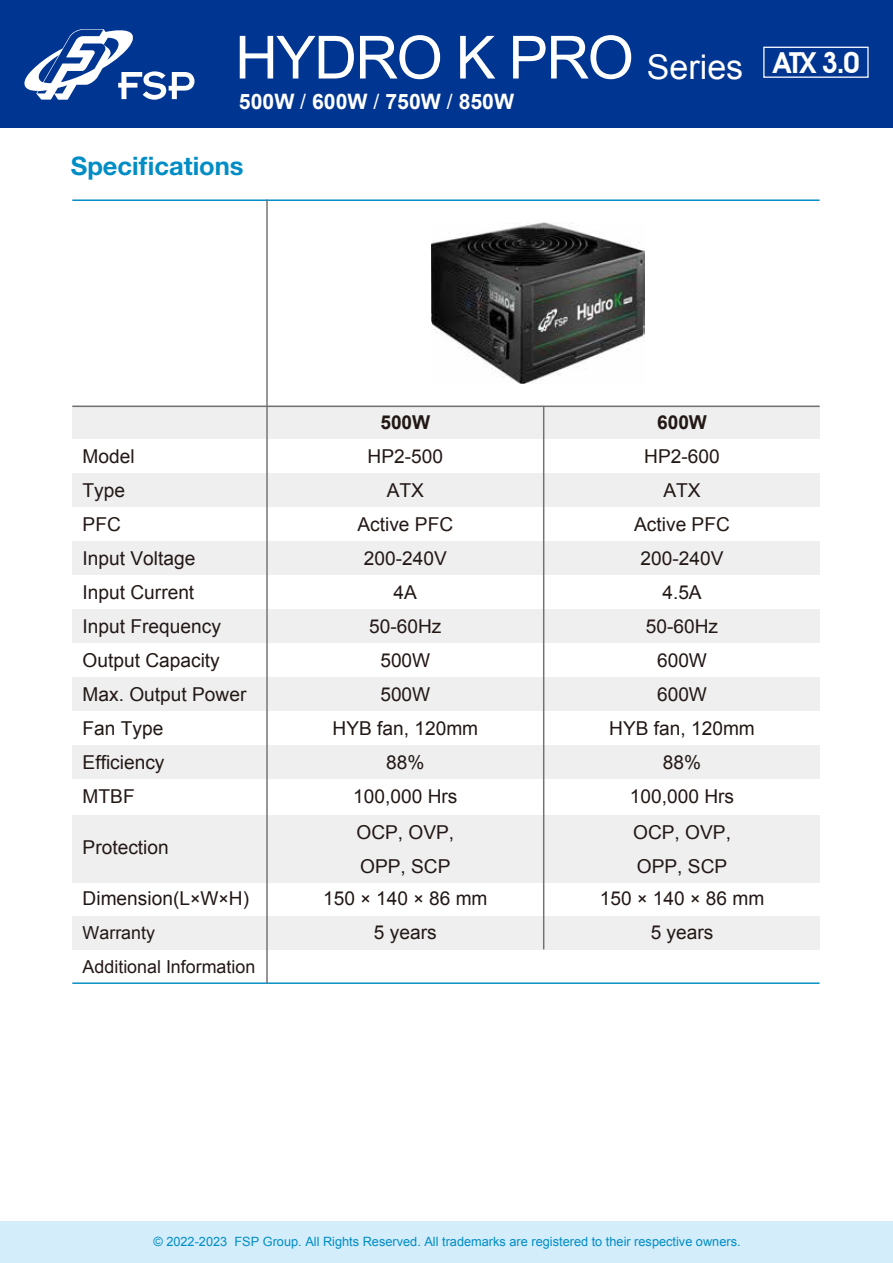
<style>
.page{position:relative;width:893px;height:1263px;background:#fff}
.page>*{position:absolute;margin:0;border:0;box-sizing:border-box;transform-origin:0 0}
.t1{font:59.55px "Arial";letter-spacing:-.03em;color:#fff}
.t2{font:700 25.5px "Helvetica Neue LT Pro";color:#008dc5}
.t3{font:700 21.3px "Arial";color:#fff}
.t4{font:19.2px/34px "Arial";color:#221815;text-align:center}
.t5{font:700 19.2px "Arial";color:#221815}
.t6{font:17.85px/34px "Arial";color:#221815}
.t7{font:12.75px "Arial";color:#008dc5}
.s1{font-size:34.05px}
.s2{font-family:"Avant Garde IT Cby BT";font-weight:600;font-size:28.95px}
.s3{font-weight:400}
.s4{font-size:17.85px}
</style>
<div class="page">
<div style="left:72px;top:405px;width:748px;height:34px;background:#efefef"></div>
<div style="left:72px;top:473px;width:748px;height:34px;background:#efefef"></div>
<div style="left:72px;top:541px;width:748px;height:34px;background:#efefef"></div>
<div style="left:72px;top:609px;width:748px;height:34px;background:#efefef"></div>
<div style="left:72px;top:677px;width:748px;height:34px;background:#efefef"></div>
<div style="left:72px;top:745px;width:748px;height:34px;background:#efefef"></div>
<div style="left:72px;top:815px;width:748px;height:34px;background:#efefef"></div>
<div style="left:72px;top:849px;width:748px;height:33px;background:#efefef"></div>
<div style="left:72px;top:916px;width:748px;height:33px;background:#efefef"></div>
<hr style="left:72px;top:982px;width:748px;height:2px;background:#008dc5">
<hr style="left:72px;top:199px;width:748px;height:2px;background:#008dc5">
<hr style="left:72px;top:406px;width:748px;height:1px;background:#727171">
<hr style="left:266px;top:199px;width:2px;height:784px;background:#727171">
<hr style="left:543px;top:406px;width:1px;height:543px;background:#727171">
<img style="left:432px;top:223px;width:212px;height:161px">
<div style="left:0;top:1px;width:893px;height:127px;background:#003591"></div>
<div style="left:0;top:1221px;width:893px;height:42px;background:#d3edfb"></div>
<svg style="left:24px;top:29px;width:170px;height:71px"></svg>
<div style="left:763px;top:47px;width:106px;height:31px;border:1px solid #fff"></div>
<h1 class="t1" style="left:235px;top:19px;width:626px">HYDRO K PRO <span class="s1">Series</span> <span class="s2">ATX 3.0</span></h1>
<p class="t3" style="left:239px;top:87px;width:277px">500W <span class="s3">/</span> 600W <span class="s3">/</span> 750W <span class="s3">/</span> 850W</p>
<h2 class="t2" style="left:71px;top:150px;width:174px">Specifications</h2>
<p class="t4" style="left:83px;top:439px;width:165px;text-align:left">Model<br>Type<br>PFC<br>Input Voltage<br>Input Current<br>Input Frequency<br>Output Capacity<br>Max. Output Power<br>Fan Type<br>Efficiency<br>MTBF</p>
<p class="t4" style="left:83px;top:830px;width:88px">Protection</p>
<p class="t4" style="left:83px;top:881px;width:168px">Dimension(L<span class="s4">×</span>W<span class="s4">×</span>H)</p>
<p class="t6" style="left:83px;top:916px;width:174px">Warranty<br>Additional Information</p>
<p class="t5" style="left:380px;top:409px;width:51px">500W</p>
<p class="t4" style="left:332px;top:439px;width:147px">HP2-500<br>ATX<br>Active PFC<br>200-240V<br>4A<br>50-60Hz<br>500W<br>500W<br>HYB fan, 120mm<br>88%<br>100,000 Hrs</p>
<p class="t4" style="left:356px;top:815px;width:99px;text-align:left">OCP, OVP,<br>OPP, SCP</p>
<p class="t4" style="left:323px;top:881px;width:166px">150 <span class="s4">×</span> 140 <span class="s4">×</span> 86 mm<br>5 years</p>
<p class="t5" style="left:657px;top:409px;width:51px">600W</p>
<p class="t4" style="left:609px;top:439px;width:147px">HP2-600<br>ATX<br>Active PFC<br>200-240V<br>4.5A<br>50-60Hz<br>600W<br>600W<br>HYB fan, 120mm<br>88%<br>100,000 Hrs</p>
<p class="t4" style="left:633px;top:815px;width:99px;text-align:left">OCP, OVP,<br>OPP, SCP</p>
<p class="t4" style="left:600px;top:881px;width:166px">150 <span class="s4">×</span> 140 <span class="s4">×</span> 86 mm<br>5 years</p>
<p class="t7" style="left:153px;top:1233px;width:589px">© 2022-2023 FSP Group. All Rights Reserved. All trademarks are registered to their respective owners.</p>
</div>
